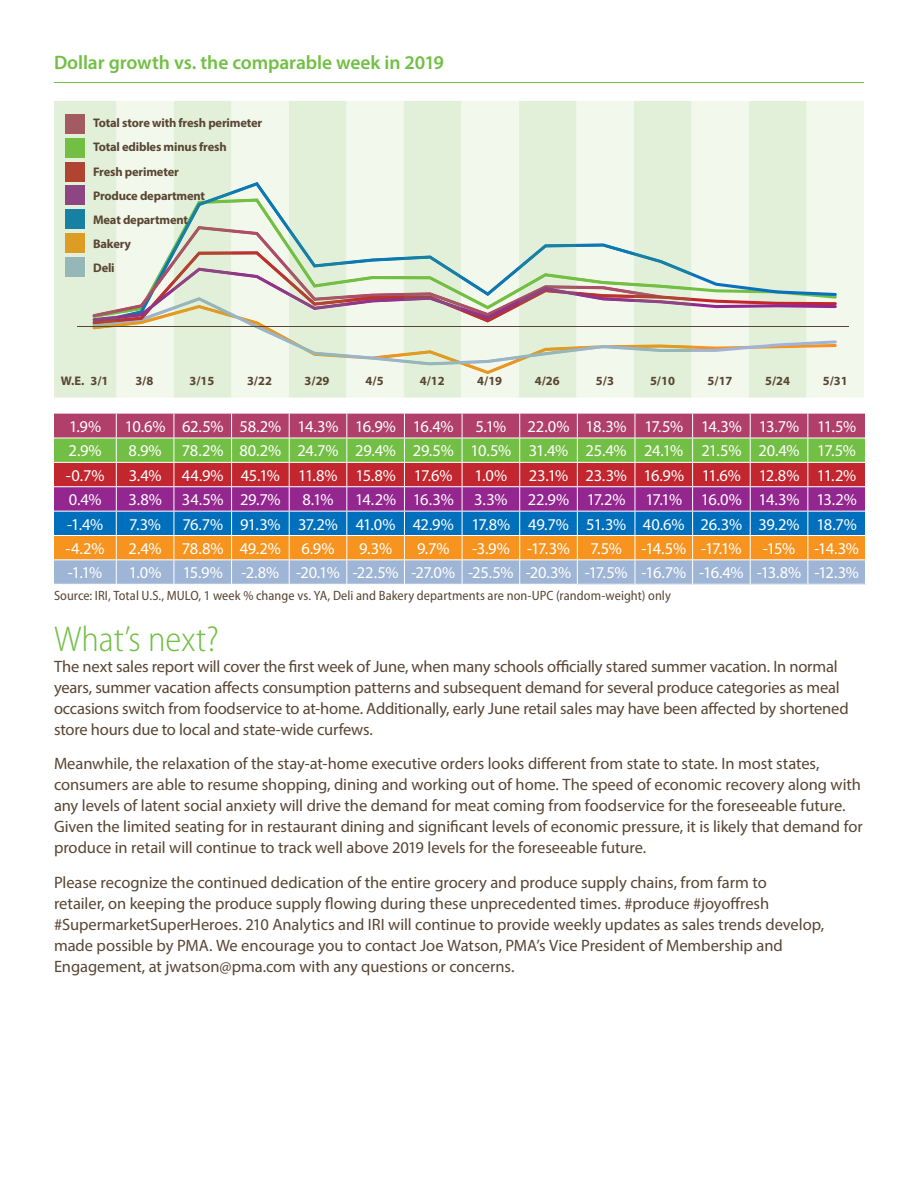
<style>
.page{position:relative;width:918px;height:1188px;background:#fff}
.page>*{position:absolute;margin:0;border:0;box-sizing:border-box;transform-origin:0 0}
.Body{font:300 semi-condensed 36px "Myriad Pro";color:#71bf44}
.Table_Header{font:600 19.5px "Myriad Pro";letter-spacing:-.01em;color:#71bf44}
.Body-2{font:16.5px/21px "Myriad Pro";letter-spacing:-.005em;color:#594532}
.body_white{font:16.5px "Myriad Pro";letter-spacing:-.055em;color:#fff}
.Body-3{font:semi-condensed 13.5px "Myriad Pro";letter-spacing:.005em;color:#594532}
.t1{font:700 12.45px/24.2px "Myriad Pro";letter-spacing:-.015em;color:#594632}
</style>
<div class="page">
<hr style="left:54px;top:82px;width:810px;height:1px;background:#71bf44">
<svg style="left:54px;top:101px;width:810px;height:297px;background:#e3eada"></svg>
<hr style="left:77px;top:326px;width:772px;height:1px;background:#594632">
<svg style="left:54px;top:414px;width:812px;height:170px;background:#9a7679"></svg>
<p class="Table_Header" style="left:54px;top:50px;width:392px">Dollar growth vs. the comparable week in 2019</p>
<p class="t1" style="left:93px;top:111px;width:171px">Total store with fresh perimeter<br>Total edibles minus fresh<br>Fresh perimeter<br>Produce department<br>Meat department<br>Bakery<br>Deli</p>
<p class="t1" style="left:61px;top:368px;width:49px">W.E. 3/1</p>
<p class="t1" style="left:135px;top:368px;width:20px">3/8</p>
<p class="t1" style="left:189px;top:368px;width:26px">3/15</p>
<p class="t1" style="left:247px;top:368px;width:26px">3/22</p>
<p class="t1" style="left:305px;top:368px;width:26px">3/29</p>
<p class="t1" style="left:366px;top:368px;width:20px">4/5</p>
<p class="t1" style="left:420px;top:368px;width:26px">4/12</p>
<p class="t1" style="left:477px;top:368px;width:26px">4/19</p>
<p class="t1" style="left:535px;top:368px;width:26px">4/26</p>
<p class="t1" style="left:596px;top:368px;width:20px">5/3</p>
<p class="t1" style="left:650px;top:368px;width:26px">5/10</p>
<p class="t1" style="left:708px;top:368px;width:26px">5/17</p>
<p class="t1" style="left:765px;top:368px;width:26px">5/24</p>
<p class="t1" style="left:823px;top:368px;width:26px">5/31</p>
<p class="body_white" style="left:69px;top:416px;width:34px">1.9%</p>
<p class="body_white" style="left:125px;top:416px;width:42px">10.6%</p>
<p class="body_white" style="left:182px;top:416px;width:43px">62.5%</p>
<p class="body_white" style="left:239px;top:416px;width:43px">58.2%</p>
<p class="body_white" style="left:298px;top:416px;width:42px">14.3%</p>
<p class="body_white" style="left:355px;top:416px;width:42px">16.9%</p>
<p class="body_white" style="left:413px;top:416px;width:42px">16.4%</p>
<p class="body_white" style="left:475px;top:416px;width:32px">5.1%</p>
<p class="body_white" style="left:528px;top:416px;width:43px">22.0%</p>
<p class="body_white" style="left:586px;top:416px;width:43px">18.3%</p>
<p class="body_white" style="left:644px;top:416px;width:40px">17.5%</p>
<p class="body_white" style="left:701px;top:416px;width:42px">14.3%</p>
<p class="body_white" style="left:759px;top:416px;width:42px">13.7%</p>
<p class="body_white" style="left:817px;top:416px;width:41px">11.5%</p>
<p class="body_white" style="left:69px;top:441px;width:35px">2.9%</p>
<p class="body_white" style="left:129px;top:441px;width:35px">8.9%</p>
<p class="body_white" style="left:182px;top:441px;width:43px">78.2%</p>
<p class="body_white" style="left:239px;top:441px;width:43px">80.2%</p>
<p class="body_white" style="left:298px;top:441px;width:42px">24.7%</p>
<p class="body_white" style="left:355px;top:441px;width:42px">29.4%</p>
<p class="body_white" style="left:413px;top:441px;width:42px">29.5%</p>
<p class="body_white" style="left:471px;top:441px;width:42px">10.5%</p>
<p class="body_white" style="left:529px;top:441px;width:41px">31.4%</p>
<p class="body_white" style="left:586px;top:441px;width:43px">25.4%</p>
<p class="body_white" style="left:644px;top:441px;width:41px">24.1%</p>
<p class="body_white" style="left:701px;top:441px;width:42px">21.5%</p>
<p class="body_white" style="left:759px;top:441px;width:43px">20.4%</p>
<p class="body_white" style="left:817px;top:441px;width:40px">17.5%</p>
<p class="body_white" style="left:66px;top:465px;width:40px">-0.7%</p>
<p class="body_white" style="left:129px;top:465px;width:34px">3.4%</p>
<p class="body_white" style="left:182px;top:465px;width:43px">44.9%</p>
<p class="body_white" style="left:241px;top:465px;width:41px">45.1%</p>
<p class="body_white" style="left:298px;top:465px;width:41px">11.8%</p>
<p class="body_white" style="left:355px;top:465px;width:42px">15.8%</p>
<p class="body_white" style="left:414px;top:465px;width:40px">17.6%</p>
<p class="body_white" style="left:475px;top:465px;width:34px">1.0%</p>
<p class="body_white" style="left:529px;top:465px;width:41px">23.1%</p>
<p class="body_white" style="left:585px;top:465px;width:43px">23.3%</p>
<p class="body_white" style="left:643px;top:465px;width:42px">16.9%</p>
<p class="body_white" style="left:702px;top:465px;width:41px">11.6%</p>
<p class="body_white" style="left:759px;top:465px;width:42px">12.8%</p>
<p class="body_white" style="left:817px;top:465px;width:41px">11.2%</p>
<p class="body_white" style="left:69px;top:489px;width:34px">0.4%</p>
<p class="body_white" style="left:128px;top:489px;width:35px">3.8%</p>
<p class="body_white" style="left:182px;top:489px;width:43px">34.5%</p>
<p class="body_white" style="left:240px;top:489px;width:42px">29.7%</p>
<p class="body_white" style="left:302px;top:489px;width:33px">8.1%</p>
<p class="body_white" style="left:355px;top:489px;width:42px">14.2%</p>
<p class="body_white" style="left:413px;top:489px;width:43px">16.3%</p>
<p class="body_white" style="left:474px;top:489px;width:35px">3.3%</p>
<p class="body_white" style="left:528px;top:489px;width:43px">22.9%</p>
<p class="body_white" style="left:587px;top:489px;width:40px">17.2%</p>
<p class="body_white" style="left:646px;top:489px;width:38px">17.1%</p>
<p class="body_white" style="left:701px;top:489px;width:42px">16.0%</p>
<p class="body_white" style="left:759px;top:489px;width:42px">14.3%</p>
<p class="body_white" style="left:816px;top:489px;width:42px">13.2%</p>
<p class="body_white" style="left:67px;top:514px;width:38px">-1.4%</p>
<p class="body_white" style="left:129px;top:514px;width:33px">7.3%</p>
<p class="body_white" style="left:182px;top:514px;width:42px">76.7%</p>
<p class="body_white" style="left:240px;top:514px;width:42px">91.3%</p>
<p class="body_white" style="left:298px;top:514px;width:41px">37.2%</p>
<p class="body_white" style="left:356px;top:514px;width:41px">41.0%</p>
<p class="body_white" style="left:413px;top:514px;width:42px">42.9%</p>
<p class="body_white" style="left:471px;top:514px;width:40px">17.8%</p>
<p class="body_white" style="left:528px;top:514px;width:42px">49.7%</p>
<p class="body_white" style="left:586px;top:514px;width:42px">51.3%</p>
<p class="body_white" style="left:643px;top:514px;width:43px">40.6%</p>
<p class="body_white" style="left:701px;top:514px;width:43px">26.3%</p>
<p class="body_white" style="left:759px;top:514px;width:43px">39.2%</p>
<p class="body_white" style="left:816px;top:514px;width:42px">18.7%</p>
<p class="body_white" style="left:66px;top:538px;width:41px">-4.2%</p>
<p class="body_white" style="left:129px;top:538px;width:35px">2.4%</p>
<p class="body_white" style="left:182px;top:538px;width:43px">78.8%</p>
<p class="body_white" style="left:240px;top:538px;width:43px">49.2%</p>
<p class="body_white" style="left:301px;top:538px;width:35px">6.9%</p>
<p class="body_white" style="left:359px;top:538px;width:34px">9.3%</p>
<p class="body_white" style="left:417px;top:538px;width:34px">9.7%</p>
<p class="body_white" style="left:472px;top:538px;width:39px">-3.9%</p>
<p class="body_white" style="left:527px;top:538px;width:44px">-17.3%</p>
<p class="body_white" style="left:590px;top:538px;width:33px">7.5%</p>
<p class="body_white" style="left:641px;top:538px;width:46px">-14.5%</p>
<p class="body_white" style="left:701px;top:538px;width:42px">-17.1%</p>
<p class="body_white" style="left:763px;top:538px;width:34px">-15%</p>
<p class="body_white" style="left:814px;top:538px;width:46px">-14.3%</p>
<p class="body_white" style="left:68px;top:563px;width:36px">-1.1%</p>
<p class="body_white" style="left:129px;top:563px;width:34px">1.0%</p>
<p class="body_white" style="left:183px;top:563px;width:42px">15.9%</p>
<p class="body_white" style="left:242px;top:563px;width:39px">-2.8%</p>
<p class="body_white" style="left:296px;top:563px;width:45px">-20.1%</p>
<p class="body_white" style="left:353px;top:563px;width:47px">-22.5%</p>
<p class="body_white" style="left:411px;top:563px;width:45px">-27.0%</p>
<p class="body_white" style="left:468px;top:563px;width:47px">-25.5%</p>
<p class="body_white" style="left:526px;top:563px;width:47px">-20.3%</p>
<p class="body_white" style="left:585px;top:563px;width:44px">-17.5%</p>
<p class="body_white" style="left:642px;top:563px;width:46px">-16.7%</p>
<p class="body_white" style="left:699px;top:563px;width:46px">-16.4%</p>
<p class="body_white" style="left:757px;top:563px;width:46px">-13.8%</p>
<p class="body_white" style="left:814px;top:563px;width:46px">-12.3%</p>
<p class="Body-3" style="left:54px;top:588px;width:618px">Source: IRI, Total U.S., MULO, 1 week % change vs. YA, Deli and Bakery departments are non-UPC (random-weight) only</p>
<p class="Body" style="left:54px;top:617px;width:166px">What’s next?</p>
<p class="Body-2" style="left:54px;top:655px;width:796px">The next sales report will cover the first week of June, when many schools officially stared summer vacation. In normal years, summer vacation affects consumption patterns and subsequent demand for several produce categories as meal occasions switch from foodservice to at-home. Additionally, early June retail sales may have been affected by shortened store hours due to local and state-wide curfews.</p>
<p class="Body-2" style="left:54px;top:753px;width:810px">Meanwhile, the relaxation of the stay-at-home executive orders looks different from state to state. In most states, consumers are able to resume shopping, dining and working out of home. The speed of economic recovery along with any levels of latent social anxiety will drive the demand for meat coming from foodservice for the foreseeable future.<br>Given the limited seating for in restaurant dining and significant levels of economic pressure, it is likely that demand for produce in retail will continue to track well above 2019 levels for the foreseeable future.</p>
<p class="Body-2" style="left:54px;top:871px;width:772px">Please recognize the continued dedication of the entire grocery and produce supply chains, from farm to<br>retailer, on keeping the produce supply flowing during these unprecedented times. #produce #joyoffresh #SupermarketSuperHeroes. 210 Analytics and IRI will continue to provide weekly updates as sales trends develop, made possible by PMA. We encourage you to contact Joe Watson, PMA’s Vice President of Membership and Engagement, at jwatson@pma.com with any questions or concerns.</p>
</div>
